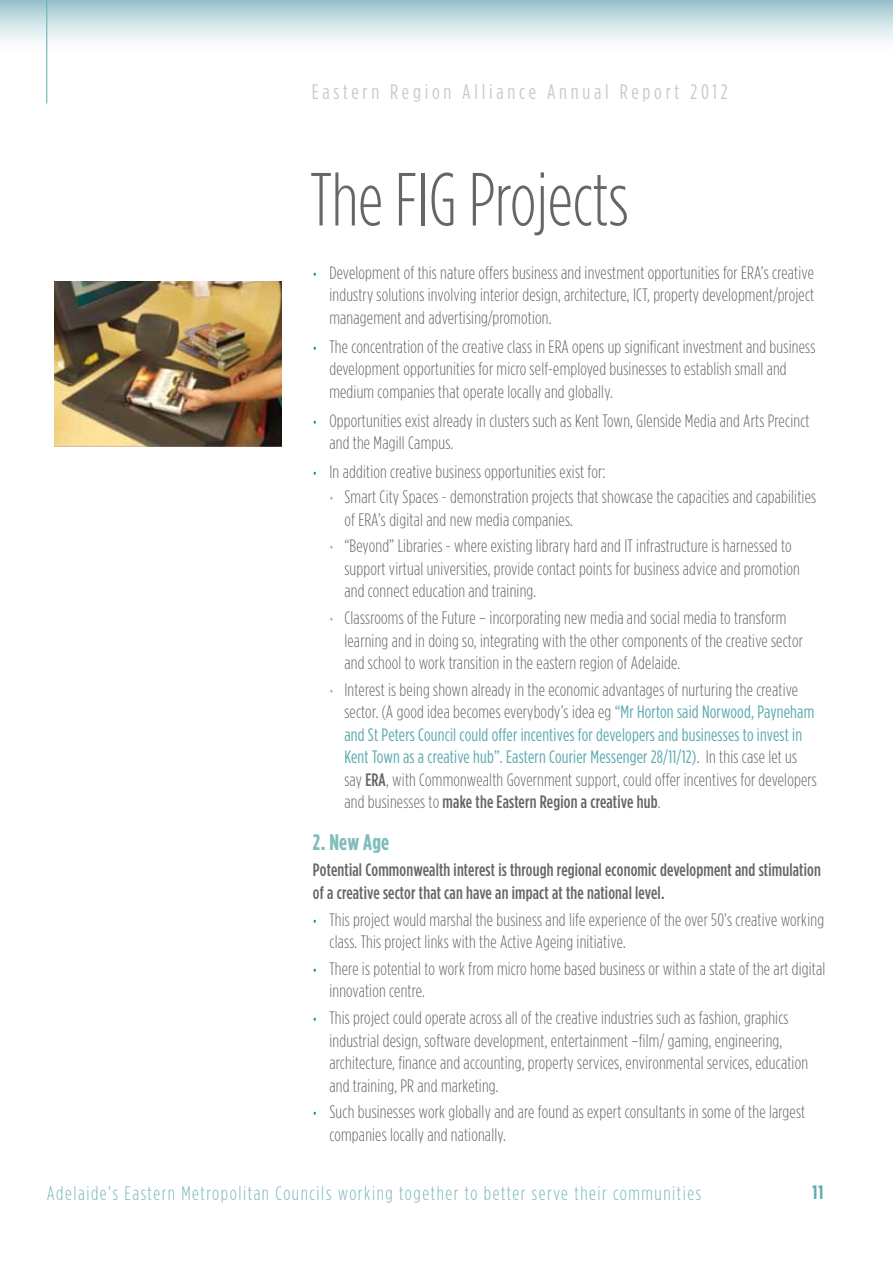
<style>
.page{position:relative;width:893px;height:1263px;background:#fff}
.page>*{position:absolute;margin:0;border:0;box-sizing:border-box;transform-origin:0 0}
.t1{font:300 condensed 75px "Gotham HTF";color:#656669;scale:.96 1}
.t2{font:700 condensed 22.5px "Gotham HTF";letter-spacing:.01em;color:#81bcbe}
.t3{font:condensed 21px "Gotham HTF";letter-spacing:.18em;color:#c9cacc}
.t4{font:300 condensed 19.5px "Gotham HTF";letter-spacing:.08em;color:#78b8ba}
.t5{font:700 condensed 19.5px "Gotham HTF";color:#62aeb0}
.t6{font:300 condensed 18px/22.5px "Gotham HTF";letter-spacing:.01em;color:#656669}
.t7{font:500 condensed 18px/22.5px "Gotham HTF";letter-spacing:.01em;color:#656669}
.s1{font-size:13.5px;color:#009596}
.s2{font-size:13.5px;color:#a0cc74}
.s3{font-weight:400;color:#5cabad}
.s4{font-weight:500}
</style>
<div class="page">
<div style="left:0;top:0;width:893px;height:54px;background:linear-gradient(to bottom,#9ec7ce,#fff)"></div>
<hr style="left:46px;top:0;width:1px;height:103px;background:#67b0b2">
<img style="left:54px;top:281px;width:227px;height:166px">
<p class="t3" style="left:312px;top:80px;width:417px">Eastern Region Alliance Annual Report 2012</p>
<h1 class="t1" style="left:310px;top:160px;width:333px">The FIG Projects</h1>
<p class="t6" style="left:329px;top:261px;width:486px;text-align:justify;text-indent:-17px"><span class="s1">•</span> Development of this nature offers business and investment opportunities for ERA’s creative industry solutions involving interior design, architecture, ICT, property development/project management and advertising/promotion.</p>
<p class="t6" style="left:329px;top:335px;width:487px;text-indent:-17px"><span class="s1">•</span> The concentration of the creative class in ERA opens up significant investment and business development opportunities for micro self-employed businesses to establish small and medium companies that operate locally and globally.</p>
<p class="t6" style="left:329px;top:409px;width:482px;text-indent:-16px"><span class="s1">•</span> Opportunities exist already in clusters such as Kent Town, Glenside Media and Arts Precinct and the Magill Campus.</p>
<p class="t6" style="left:313px;top:460px;width:294px"><span class="s1">•</span> In addition creative business opportunities exist for:</p>
<p class="t6" style="left:344px;top:485px;width:473px;text-indent:-15px"><span class="s2">•</span> Smart City Spaces - demonstration projects that showcase the capacities and capabilities of ERA’s digital and new media companies.</p>
<p class="t6" style="left:344px;top:535px;width:457px;text-indent:-15px"><span class="s2">•</span> “Beyond” Libraries - where existing library hard and IT infrastructure is harnessed to support virtual universities, provide contact points for business advice and promotion and connect education and training.</p>
<p class="t6" style="left:344px;top:606px;width:460px;text-indent:-15px"><span class="s2">•</span> Classrooms of the Future – incorporating new media and social media to transform learning and in doing so, integrating with the other components of the creative sector and school to work transition in the eastern region of Adelaide.</p>
<p class="t6" style="left:344px;top:678px;width:474px;text-indent:-15px"><span class="s2">•</span> Interest is being shown already in the economic advantages of nurturing the creative sector. (A good idea becomes everybody’s idea eg <span class="s3">“Mr Horton said Norwood, Payneham and St Peters Council could offer incentives for developers and businesses to invest in Kent Town as a creative hub”. Eastern Courier Messenger 28/11/12)</span>. In this case let us say <span class="s4">ERA</span>, with Commonwealth Government support, could offer incentives for developers and businesses to <span class="s4">make the Eastern Region a creative hub</span>.</p>
<p class="t2" style="left:313px;top:829px;width:78px">2. New Age</p>
<p class="t7" style="left:313px;top:858px;width:509px">Potential Commonwealth interest is through regional economic development and stimulation of a creative sector that can have an impact at the national level.</p>
<p class="t6" style="left:329px;top:908px;width:496px;text-indent:-17px"><span class="s1">•</span> This project would marshal the business and life experience of the over 50’s creative working class. This project links with the Active Ageing initiative.</p>
<p class="t6" style="left:329px;top:957px;width:498px;text-indent:-16px"><span class="s1">•</span> There is potential to work from micro home based business or within a state of the art digital innovation centre.</p>
<p class="t6" style="left:329px;top:1006px;width:480px;text-indent:-16px"><span class="s1">•</span> This project could operate across all of the creative industries such as fashion, graphics industrial design, software development, entertainment –film/ gaming, engineering, architecture, finance and accounting, property services, environmental services, education and training, PR and marketing.</p>
<p class="t6" style="left:329px;top:1101px;width:477px;text-indent:-16px"><span class="s1">•</span> Such businesses work globally and are found as expert consultants in some of the largest companies locally and nationally.</p>
<p class="t4" style="left:47px;top:1182px;width:656px">Adelaide’s Eastern Metropolitan Councils working together to better serve their communities</p>
<p class="t5" style="left:813px;top:1181px;width:12px">11</p>
</div>
